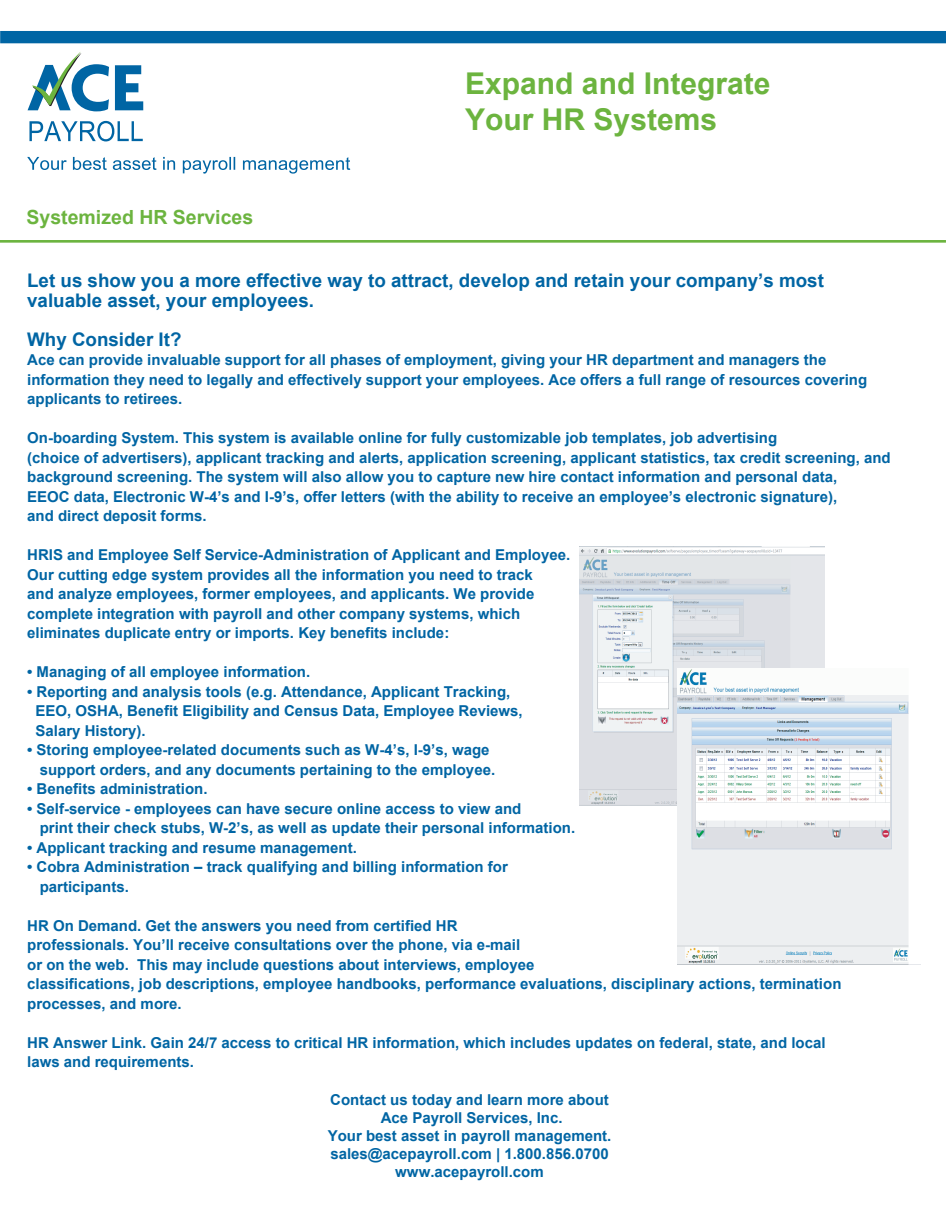
<style>
.page{position:relative;width:946px;height:1215px;background:#fff}
.page>*{position:absolute;margin:0;border:0;box-sizing:border-box;transform-origin:0 0}
.t1{font:700 30px/36px "Arial";color:#6cb43f}
.t2{font:700 19.5px "Arial";color:#6cb43f}
.t3{font:700 18.75px/19.5px "Arial";color:#0065a4}
.t4{font:700 15px/19.5px "Arial";color:#0065a4}
</style>
<div class="page">
<div style="left:0;top:31px;width:945px;height:12px;background:#0065a4"></div>
<svg style="left:27px;top:157px;width:40px;height:13px"></svg>
<svg style="left:73px;top:157px;width:34px;height:13px"></svg>
<svg style="left:113px;top:157px;width:43px;height:13px"></svg>
<svg style="left:163px;top:157px;width:12px;height:13px"></svg>
<svg style="left:183px;top:157px;width:52px;height:17px"></svg>
<svg style="left:243px;top:157px;width:107px;height:17px"></svg>
<svg style="left:115px;top:65px;width:28px;height:45px"></svg>
<svg style="left:28px;top:52px;width:81px;height:59px"></svg>
<svg style="left:29px;top:121px;width:114px;height:20px"></svg>
<hr style="left:0;top:240px;width:945px;height:3px;background:#6cb43f">
<img style="left:579px;top:546px;width:244px;height:259px">
<img style="left:676px;top:668px;width:244px;height:297px">
<h2 class="t2" style="left:27px;top:204px;width:228px">Systemized HR Services</h2>
<h1 class="t1" style="left:465px;top:66px;width:307px">Expand and Integrate<br>Your HR Systems</h1>
<p class="t3" style="left:27px;top:272px;width:798px">Let us show you a more effective way to attract, develop and retain your company’s most valuable asset, your employees.</p>
<p class="t3" style="left:27px;top:330px;width:156px">Why Consider It?</p>
<p class="t4" style="left:27px;top:351px;width:841px">Ace can provide invaluable support for all phases of employment, giving your HR department and managers the information they need to legally and effectively support your employees. Ace offers a full range of resources covering applicants to retirees.</p>
<p class="t4" style="left:27px;top:429px;width:864px">On-boarding System. This system is available online for fully customizable job templates, job advertising<br>(choice of advertisers), applicant tracking and alerts, application screening, applicant statistics, tax credit screening, and background screening. The system will also allow you to capture new hire contact information and personal data,<br>EEOC data, Electronic W-4’s and I-9’s, offer letters (with the ability to receive an employee’s electronic signature),<br>and direct deposit forms.</p>
<p class="t4" style="left:27px;top:546px;width:544px">HRIS and Employee Self Service-Administration of Applicant and Employee.<br>Our cutting edge system provides all the information you need to track<br>and analyze employees, former employees, and applicants. We provide complete integration with payroll and other company systems, which eliminates duplicate entry or imports. Key benefits include:</p>
<p class="t4" style="left:27px;top:663px;width:284px">• Managing of all employee information.</p>
<p class="t4" style="left:35px;top:682px;width:488px;text-indent:-8px">• Reporting and analysis tools (e.g. Attendance, Applicant Tracking,<br>EEO, OSHA, Benefit Eligibility and Census Data, Employee Reviews,<br>Salary History).</p>
<p class="t4" style="left:40px;top:741px;width:457px;text-indent:-13px">• Storing employee-related documents such as W-4’s, I-9’s, wage support orders, and any documents pertaining to the employee.</p>
<p class="t4" style="left:27px;top:780px;width:182px">• Benefits administration.</p>
<p class="t4" style="left:40px;top:799px;width:537px;text-indent:-13px">• Self-service - employees can have secure online access to view and<br>print their check stubs, W-2’s, as well as update their personal information.</p>
<p class="t4" style="left:27px;top:838px;width:331px">• Applicant tracking and resume management.</p>
<p class="t4" style="left:40px;top:858px;width:469px;text-indent:-13px">• Cobra Administration – track qualifying and billing information for participants.</p>
<p class="t4" style="left:27px;top:916px;width:815px">HR On Demand. Get the answers you need from certified HR<br>professionals. You’ll receive consultations over the phone, via e-mail<br>or on the web. This may include questions about interviews, employee<br>classifications, job descriptions, employee handbooks, performance evaluations, disciplinary actions, termination processes, and more.</p>
<p class="t4" style="left:27px;top:1033px;width:799px">HR Answer Link. Gain 24/7 access to critical HR information, which includes updates on federal, state, and local laws and requirements.</p>
<p class="t4" style="left:327px;top:1091px;width:285px;line-height:18px;text-align:center">Contact us today and learn more about Ace Payroll Services, Inc.<br>Your best asset in payroll management. sales@acepayroll.com | 1.800.856.0700 www.acepayroll.com</p>
</div>
